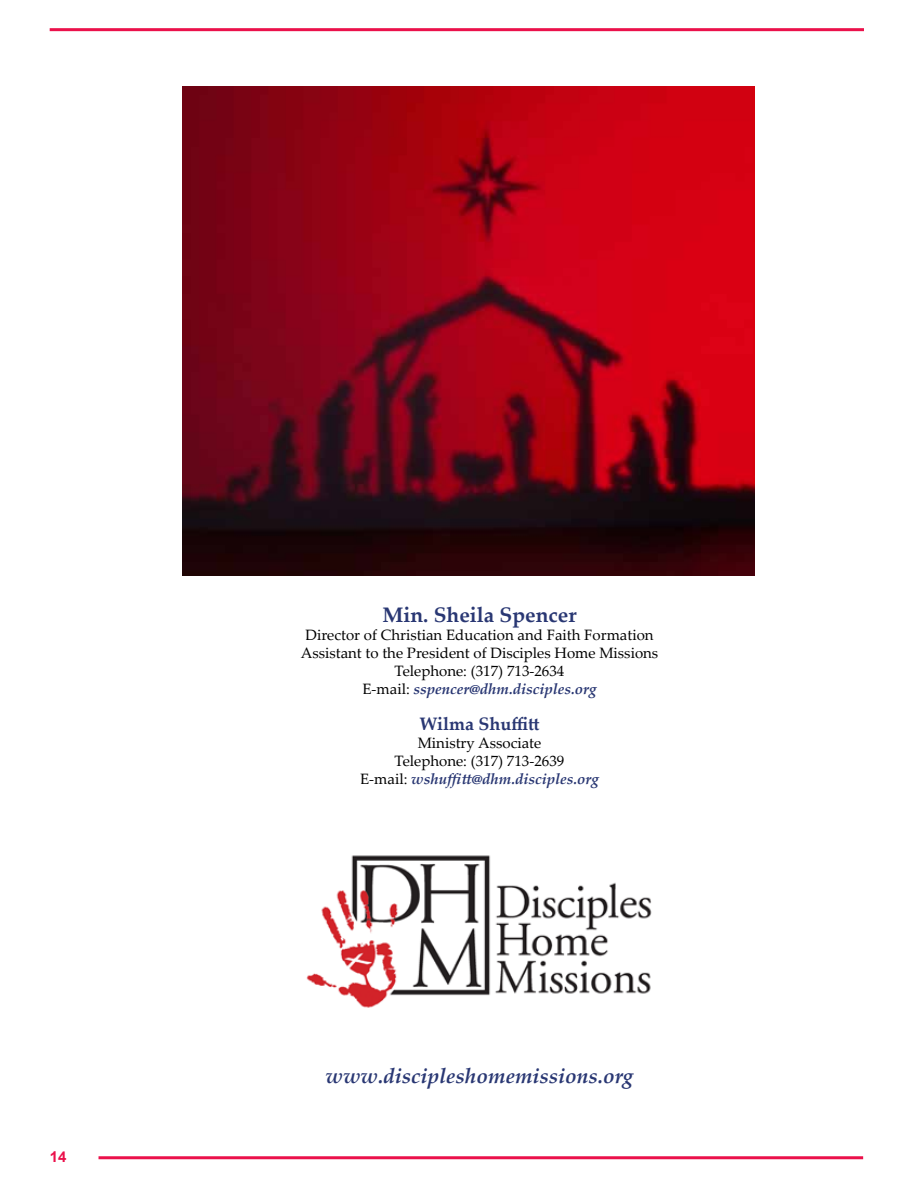
<style>
.page{position:relative;width:918px;height:1188px;background:#fff}
.page>*{position:absolute;margin:0;border:0;box-sizing:border-box;transform-origin:0 0}
.t1{font:italic 700 21px "Palatino Linotype";color:#293773}
.t2{font:700 21px "Palatino Linotype";color:#293773}
.t3{font:700 18px "Palatino Linotype";color:#293773}
.t4{font:15px/18px "Palatino Linotype";color:#000;text-align:center}
.t5{font:700 15px "Arial";color:#eb114b}
.s1{font-weight:700;font-style:italic;color:#293773}
</style>
<div class="page">
<hr style="left:99px;top:1156px;width:764px;height:3px;background:#eb114b">
<hr style="left:50px;top:28px;width:814px;height:3px;background:#eb114b">
<img style="left:306px;top:855px;width:346px;height:153px">
<img style="left:183px;top:86px;width:572px;height:489px">
<p class="t5" style="left:50px;top:1146px;width:18px">14</p>
<h1 class="t2" style="left:382px;top:600px;width:196px">Min. Sheila Spencer</h1>
<p class="t4" style="left:301px;top:625px;width:359px">Director of Christian Education and Faith Formation Assistant to the President of Disciples Home Missions Telephone: (317) 713-2634<br>E-mail: <span class="s1">sspencer@dhm.disciples.org</span></p>
<p class="t3" style="left:419px;top:711px;width:122px">Wilma Shuffitt</p>
<p class="t4" style="left:360px;top:733px;width:240px">Ministry Associate<br>Telephone: (317) 713-2639<br>E-mail: <span class="s1">wshuffitt@dhm.disciples.org</span></p>
<h1 class="t1" style="left:326px;top:1061px;width:309px">www.discipleshomemissions.org</h1>
</div>
